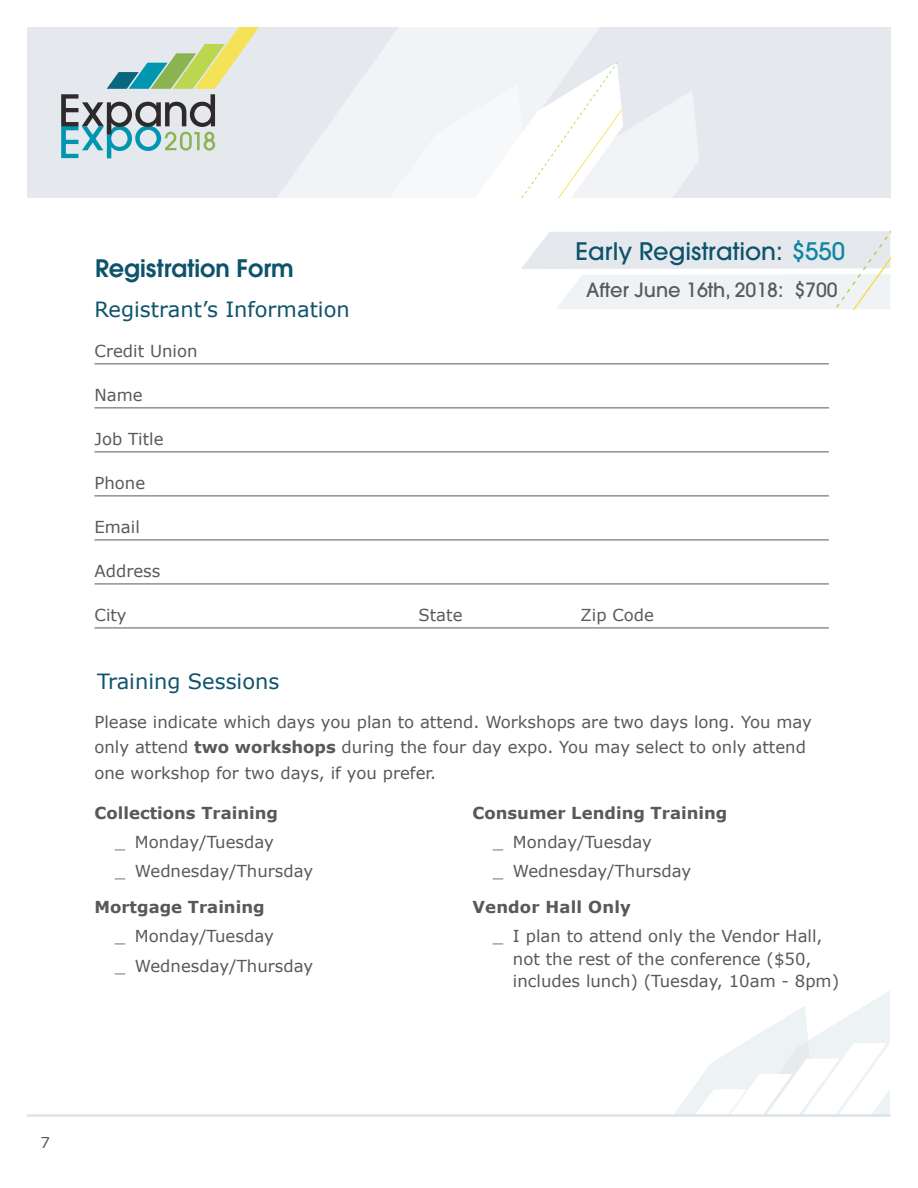
<style>
.page{position:relative;width:918px;height:1188px;background:#fff}
.page>*{position:absolute;margin:0;border:0;box-sizing:border-box;transform-origin:0 0}
.t1{font:500 24px "Avant Garde";color:#0d536b}
.t2{font:600 24px "Avant Garde";color:#0d536b}
.t3{font:21px "Verdana";color:#0d536b}
.t4{font:500 19.5px "Avant Garde";color:#58595b}
.t5{font:16.5px/29.2px "Verdana";color:#58595b}
.t6{font:700 16.5px "Verdana";color:#58595b}
.t7{font:15px "Verdana";color:#58595b}
.s1{color:#0d86a1}
.s2{font-weight:700}
</style>
<div class="page">
<hr style="left:94px;top:364px;width:735px;height:1px;background:#58595b">
<hr style="left:94px;top:408px;width:735px;height:1px;background:#58595b">
<hr style="left:94px;top:452px;width:735px;height:1px;background:#58595b">
<hr style="left:94px;top:496px;width:735px;height:1px;background:#58595b">
<hr style="left:94px;top:540px;width:735px;height:1px;background:#58595b">
<hr style="left:94px;top:584px;width:735px;height:1px;background:#58595b">
<hr style="left:94px;top:628px;width:735px;height:1px;background:#58595b">
<div style="left:27px;top:27px;width:864px;height:171px;background:#e5e9ee"></div>
<svg style="left:277px;top:27px;width:322px;height:171px"></svg>
<svg style="left:331px;top:62px;width:368px;height:136px"></svg>
<svg style="left:61px;top:27px;width:198px;height:131px"></svg>
<svg style="left:521px;top:231px;width:369px;height:78px"></svg>
<svg style="left:673px;top:991px;width:218px;height:126px"></svg>
<hr style="left:27px;top:1115px;width:863px;height:2px;background:#dbe3e8">
<h1 class="t2" style="left:95px;top:253px;width:200px">Registration Form</h1>
<p class="t3" style="left:94px;top:295px;width:257px">Registrant’s Information</p>
<h1 class="t1" style="left:576px;top:236px;width:271px">Early Registration: <span class="s1">$550</span></h1>
<p class="t4" style="left:586px;top:278px;width:253px">After June 16th, 2018: $700</p>
<p class="t5" style="left:94px;top:336px;width:105px">Credit Union</p>
<p class="t5" style="left:94px;top:380px;width:50px">Name</p>
<p class="t5" style="left:94px;top:424px;width:71px">Job Title</p>
<p class="t5" style="left:94px;top:468px;width:52px">Phone</p>
<p class="t5" style="left:94px;top:512px;width:47px">Email</p>
<p class="t5" style="left:94px;top:556px;width:67px">Address</p>
<p class="t5" style="left:94px;top:600px;width:34px">City</p>
<p class="t5" style="left:419px;top:600px;width:46px">State</p>
<p class="t5" style="left:581px;top:600px;width:75px">Zip Code</p>
<p class="t3" style="left:97px;top:667px;width:184px">Training Sessions</p>
<p class="t5" style="left:94px;top:709px;width:719px;line-height:25.3px">Please indicate which days you plan to attend. Workshops are two days long. You may only attend <span class="s2">two workshops</span> during the four day expo. You may select to only attend one workshop for two days, if you prefer.</p>
<p class="t6" style="left:94px;top:801px;width:185px">Collections Training</p>
<p class="t5" style="left:115px;top:827px;width:200px">_ Monday/Tuesday<br>_ Wednesday/Thursday</p>
<p class="t6" style="left:94px;top:895px;width:172px">Mortgage Training</p>
<p class="t5" style="left:115px;top:922px;width:200px">_ Monday/Tuesday<br>_ Wednesday/Thursday</p>
<p class="t6" style="left:472px;top:801px;width:256px">Consumer Lending Training</p>
<p class="t5" style="left:493px;top:827px;width:200px">_ Monday/Tuesday<br>_ Wednesday/Thursday</p>
<p class="t6" style="left:472px;top:895px;width:160px">Vendor Hall Only</p>
<p class="t5" style="left:513px;top:925px;width:328px;line-height:22.5px;text-indent:-20px">_ I plan to attend only the Vendor Hall, not the rest of the conference ($50, includes lunch) (Tuesday, 10am - 8pm)</p>
<p class="t7" style="left:40px;top:1133px;width:11px">7</p>
</div>
